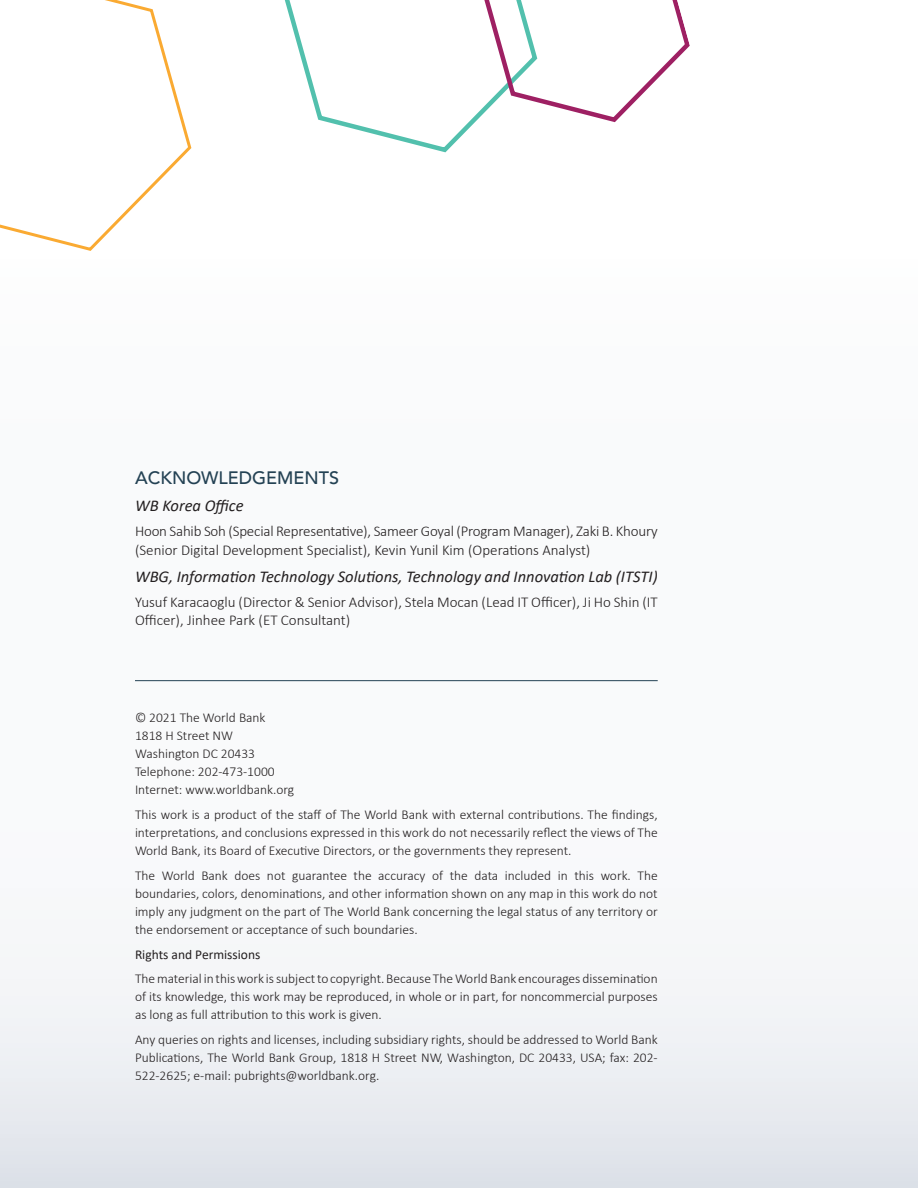
<style>
.page{position:relative;width:918px;height:1188px;background:#fff}
.page>*{position:absolute;margin:0;border:0;box-sizing:border-box;transform-origin:0 0}
.t1{font:500 18px "Avenir";color:#244254}
.t2{font:italic 16.5px "Calibri";color:#231f20}
.t3{font:300 15px/19.8px "Calibri";color:#231f20}
.t4{font:300 13.5px/18px "Calibri";color:#231f20;text-align:justify}
.t5{font:13.5px "Calibri";color:#231f20}
</style>
<div class="page">
<div style="left:0;top:250px;width:918px;height:938px;background:linear-gradient(to bottom,#fff,#eceef2)"></div>
<hr style="left:135px;top:680px;width:523px;height:1px;background:#244254">
<svg style="left:0;top:0;width:193px;height:253px"></svg>
<svg style="left:284px;top:0;width:406px;height:153px"></svg>
<h1 class="t1" style="left:135px;top:462px;width:206px">ACKNOWLEDGEMENTS</h1>
<p class="t2" style="left:135px;top:494px;width:110px">WB Korea Office</p>
<p class="t3" style="left:135px;top:520px;width:524px">Hoon Sahib Soh (Special Representative), Sameer Goyal (Program Manager), Zaki B. Khoury (Senior Digital Development Specialist), Kevin Yunil Kim (Operations Analyst)</p>
<p class="t2" style="left:135px;top:565px;width:524px">WBG, Information Technology Solutions, Technology and Innovation Lab (ITSTI)</p>
<p class="t3" style="left:135px;top:592px;width:524px;line-height:18px">Yusuf Karacaoglu (Director &amp; Senior Advisor), Stela Mocan (Lead IT Officer), Ji Ho Shin (IT<br>Officer), Jinhee Park (ET Consultant)</p>
<p class="t4" style="left:135px;top:709px;width:161px;text-align:left">© 2021 The World Bank<br>1818 H Street NW<br>Washington DC 20433<br>Telephone: 202-473-1000<br>Internet: www.worldbank.org</p>
<p class="t4" style="left:135px;top:805px;width:524px">This work is a product of the staff of The World Bank with external contributions. The findings, interpretations, and conclusions expressed in this work do not necessarily reflect the views of The World Bank, its Board of Executive Directors, or the governments they represent.</p>
<p class="t4" style="left:135px;top:866px;width:524px">The World Bank does not guarantee the accuracy of the data included in this work. The boundaries, colors, denominations, and other information shown on any map in this work do not imply any judgment on the part of The World Bank concerning the legal status of any territory or the endorsement or acceptance of such boundaries.</p>
<p class="t5" style="left:135px;top:945px;width:127px">Rights and Permissions</p>
<p class="t4" style="left:135px;top:970px;width:524px">The material in this work is subject to copyright. Because The World Bank encourages dissemination of its knowledge, this work may be reproduced, in whole or in part, for noncommercial purposes as long as full attribution to this work is given.</p>
<p class="t4" style="left:135px;top:1030px;width:524px">Any queries on rights and licenses, including subsidiary rights, should be addressed to World Bank Publications, The World Bank Group, 1818 H Street NW, Washington, DC 20433, USA; fax: 202- 522-2625; e-mail: pubrights@worldbank.org.</p>
</div>
